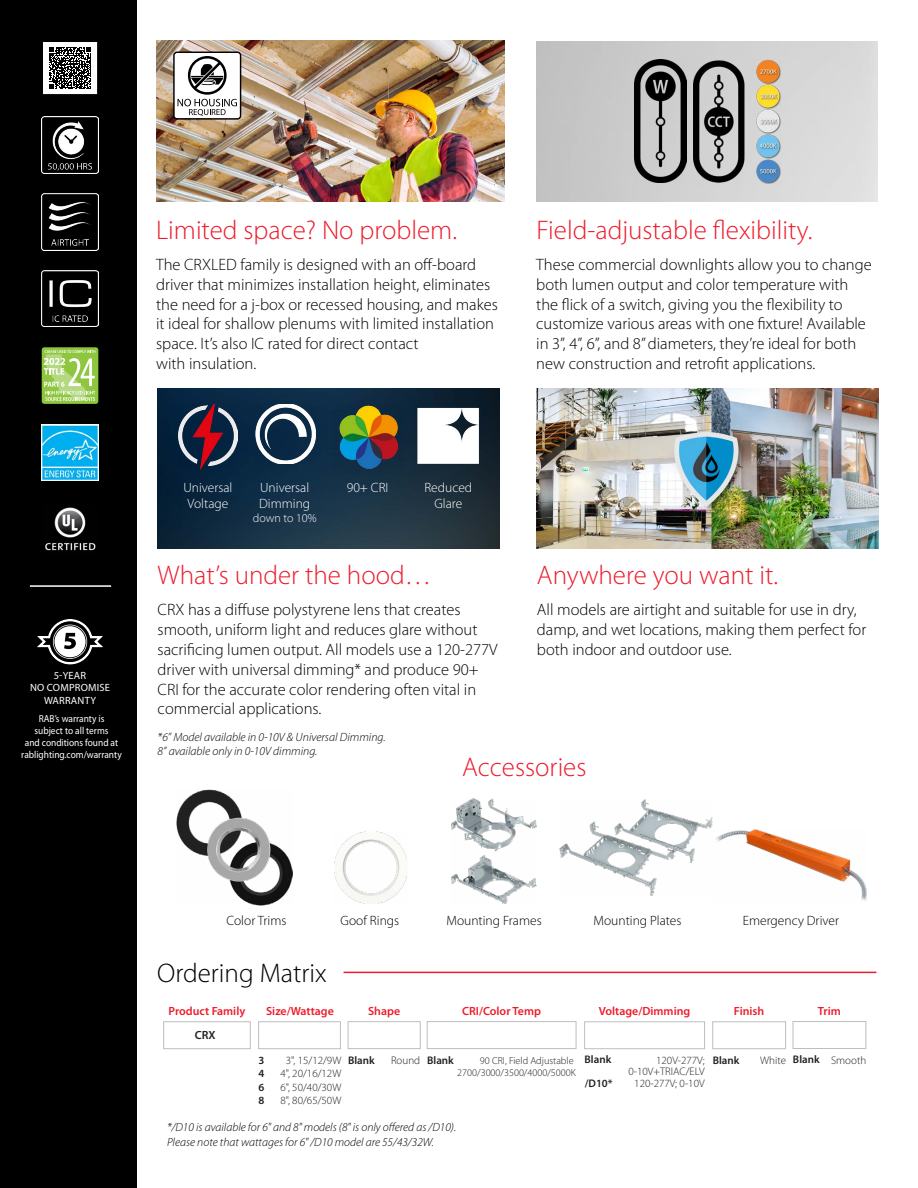
<style>
.page{position:relative;width:918px;height:1188px;background:#fff}
.page>*{position:absolute;margin:0;border:0;box-sizing:border-box;transform-origin:0 0}
.t1{font:300 27px "Myriad Pro";color:#ed1c2c}
.t2{font:300 27px "Myriad Pro";color:#000}
.t3{font:300 16.5px/19.8px "Myriad Pro";color:#000}
.t4{font:300 13.5px "Myriad Pro";color:#000}
.t5{font:300 13.5px/16.2px "Myriad Pro";color:#fff;text-align:center}
.t6{font:italic 300 12px/13.5px "Myriad Pro";color:#000}
.t7{font:300 12px "Myriad Pro";color:#fff}
.t8{font:italic 300 11.85px/14.2px "Myriad Pro";color:#000}
.t9{font:600 11.85px "Myriad Pro";color:#ed1c2c}
.t10{font:600 11.85px "Myriad Pro";color:#231f20}
.t11{font:300 10.95px/13.5px "Myriad Pro";color:#231f20;text-align:right}
.t12{font:600 10.95px/13.5px "Myriad Pro";color:#231f20;text-align:justify}
.t13{font:10.5px/12.6px "Myriad Pro";letter-spacing:.02em;color:#fff;text-align:center}
.t14{font:10.2px/12.3px "Myriad Pro";color:#fff;text-align:center;scale:.92 1}
.t15{font:300 10.2px/12.1px "Myriad Pro";color:#231f20;text-align:right}
</style>
<div class="page">
<div style="left:0;top:0;width:136px;height:1188px;background:#000"></div>
<hr style="left:30px;top:585px;width:81px;height:2px;background:#fff">
<hr style="left:344px;top:972px;width:532px;height:1px;background:#ed1c2c">
<div style="left:348px;top:1021px;width:73px;height:28px;border:1px solid #bebec1"></div>
<div style="left:163px;top:1021px;width:88px;height:28px;border:1px solid #bebec1"></div>
<div style="left:584px;top:1021px;width:121px;height:28px;border:1px solid #bebec1"></div>
<div style="left:712px;top:1021px;width:74px;height:28px;border:1px solid #bebec1"></div>
<div style="left:793px;top:1021px;width:73px;height:28px;border:1px solid #bebec1"></div>
<div style="left:258px;top:1021px;width:83px;height:28px;border:1px solid #bebec1"></div>
<div style="left:427px;top:1021px;width:149px;height:28px;border:1px solid #bebec1"></div>
<svg style="left:37px;top:619px;width:66px;height:46px"></svg>
<img style="left:42px;top:194px;width:56px;height:56px">
<img style="left:42px;top:270px;width:56px;height:57px">
<img style="left:45px;top:507px;width:51px;height:44px">
<img style="left:42px;top:424px;width:56px;height:57px">
<svg style="left:42px;top:347px;width:56px;height:57px;background:#acd475"></svg>
<img style="left:42px;top:117px;width:56px;height:56px">
<div style="left:42px;top:41px;width:56px;height:54px;background:#fff"></div>
<svg style="left:49px;top:47px;width:42px;height:42px"></svg>
<div style="left:41px;top:40px;width:58px;height:56px;border:2px solid #000"></div>
<img style="left:536px;top:388px;width:342px;height:161px">
<img style="left:176px;top:790px;width:117px;height:116px">
<img style="left:335px;top:832px;width:72px;height:72px">
<img style="left:452px;top:798px;width:84px;height:106px">
<img style="left:560px;top:800px;width:153px;height:95px">
<img style="left:716px;top:829px;width:151px;height:72px">
<img style="left:158px;top:388px;width:342px;height:161px">
<img style="left:334px;top:404px;width:70px;height:70px">
<img style="left:256px;top:404px;width:59px;height:60px">
<img style="left:417px;top:404px;width:62px;height:61px">
<img style="left:178px;top:404px;width:60px;height:66px">
<img style="left:157px;top:41px;width:348px;height:160px">
<svg style="left:173px;top:52px;width:68px;height:68px"></svg>
<img style="left:536px;top:41px;width:342px;height:160px">
<img style="left:693px;top:60px;width:88px;height:125px">
<img style="left:635px;top:60px;width:51px;height:123px">
<h1 class="t1" style="left:156px;top:215px;width:302px">Limited space? No problem.</h1>
<p class="t3" style="left:156px;top:255px;width:343px">The CRXLED family is designed with an off-board driver that minimizes installation height, eliminates the need for a j-box or recessed housing, and makes it ideal for shallow plenums with limited installation space. It’s also IC rated for direct contact<br>with insulation.</p>
<h1 class="t1" style="left:537px;top:215px;width:277px">Field-adjustable flexibility.</h1>
<p class="t3" style="left:536px;top:255px;width:337px">These commercial downlights allow you to change both lumen output and color temperature with the flick of a switch, giving you the flexibility to customize various areas with one fixture! Available in 3”, 4”, 6”, and 8” diameters, they’re ideal for both new construction and retrofit applications.</p>
<p class="t13" style="left:30px;top:669px;width:81px">5-YEAR<br>NO COMPROMISE<br>WARRANTY</p>
<p class="t14" style="left:21px;top:712px;width:111px">RAB’s warranty is<br>subject to all terms<br>and conditions found at rablighting.com/warranty</p>
<p class="t5" style="left:183px;top:479px;width:51px">Universal<br>Voltage</p>
<p class="t5" style="left:259px;top:479px;width:53px;text-align:left">Universal<br>Dimming</p>
<p class="t7" style="left:253px;top:512px;width:65px">down to 10%</p>
<p class="t5" style="left:347px;top:479px;width:43px">90+ CRI</p>
<p class="t5" style="left:424px;top:479px;width:49px">Reduced<br>Glare</p>
<h1 class="t1" style="left:158px;top:560px;width:275px">What’s under the hood…</h1>
<h1 class="t1" style="left:537px;top:560px;width:243px">Anywhere you want it.</h1>
<p class="t3" style="left:158px;top:600px;width:342px">CRX has a diffuse polystyrene lens that creates smooth, uniform light and reduces glare without sacrificing lumen output. All models use a 120-277V driver with universal dimming* and produce 90+ CRI for the accurate color rendering often vital in commercial applications.</p>
<p class="t6" style="left:158px;top:731px;width:229px">*6” Model available in 0-10V &amp; Universal Dimming.<br>8” available only in 0-10V dimming.</p>
<p class="t3" style="left:537px;top:600px;width:331px">All models are airtight and suitable for use in dry, damp, and wet locations, making them perfect for both indoor and outdoor use.</p>
<h1 class="t1" style="left:462px;top:752px;width:126px">Accessories</h1>
<p class="t4" style="left:227px;top:914px;width:61px">Color Trims</p>
<p class="t4" style="left:341px;top:914px;width:60px">Goof Rings</p>
<p class="t4" style="left:446px;top:914px;width:97px">Mounting Frames</p>
<p class="t4" style="left:594px;top:914px;width:90px">Mounting Plates</p>
<p class="t4" style="left:743px;top:914px;width:98px">Emergency Driver</p>
<h1 class="t2" style="left:157px;top:958px;width:171px">Ordering Matrix</h1>
<p class="t9" style="left:169px;top:1004px;width:78px">Product Family</p>
<p class="t9" style="left:368px;top:1004px;width:34px">Shape</p>
<p class="t10" style="left:195px;top:1029px;width:22px">CRX</p>
<p class="t9" style="left:266px;top:1004px;width:69px">Size/Wattage</p>
<p class="t9" style="left:462px;top:1004px;width:80px">CRI/Color Temp</p>
<p class="t9" style="left:599px;top:1004px;width:93px">Voltage/Dimming</p>
<p class="t9" style="left:734px;top:1005px;width:32px">Finish</p>
<p class="t9" style="left:818px;top:1004px;width:24px">Trim</p>
<p class="t12" style="left:348px;top:1053px;width:28px">Blank</p>
<p class="t11" style="left:391px;top:1053px;width:31px">Round</p>
<p class="t12" style="left:259px;top:1053px;width:7px">3<br>4<br>6<br>8</p>
<p class="t11" style="left:280px;top:1053px;width:62px;text-align:center">3", 15/12/9W<br>4", 20/16/12W<br>6", 50/40/30W<br>8", 80/65/50W</p>
<p class="t12" style="left:427px;top:1053px;width:28px">Blank</p>
<p class="t15" style="left:457px;top:1054px;width:120px">90 CRI, Field Adjustable<br>2700/3000/3500/4000/5000K</p>
<p class="t12" style="left:585px;top:1053px;width:28px">Blank</p>
<p class="t12" style="left:713px;top:1053px;width:28px">Blank</p>
<p class="t11" style="left:629px;top:1054px;width:78px;line-height:11.9px">120V-277V;<br>0-10V+TRIAC/ELV</p>
<p class="t12" style="left:585px;top:1077px;width:29px">/D10*</p>
<p class="t11" style="left:634px;top:1077px;width:72px">120-277V; 0-10V</p>
<p class="t11" style="left:760px;top:1054px;width:27px">White</p>
<p class="t12" style="left:793px;top:1053px;width:28px">Blank</p>
<p class="t11" style="left:831px;top:1054px;width:37px">Smooth</p>
<p class="t8" style="left:167px;top:1121px;width:291px">*/D10 is available for 6" and 8" models (8" is only offered as /D10).<br>Please note that wattages for 6" /D10 model are 55/43/32W.</p>
</div>
